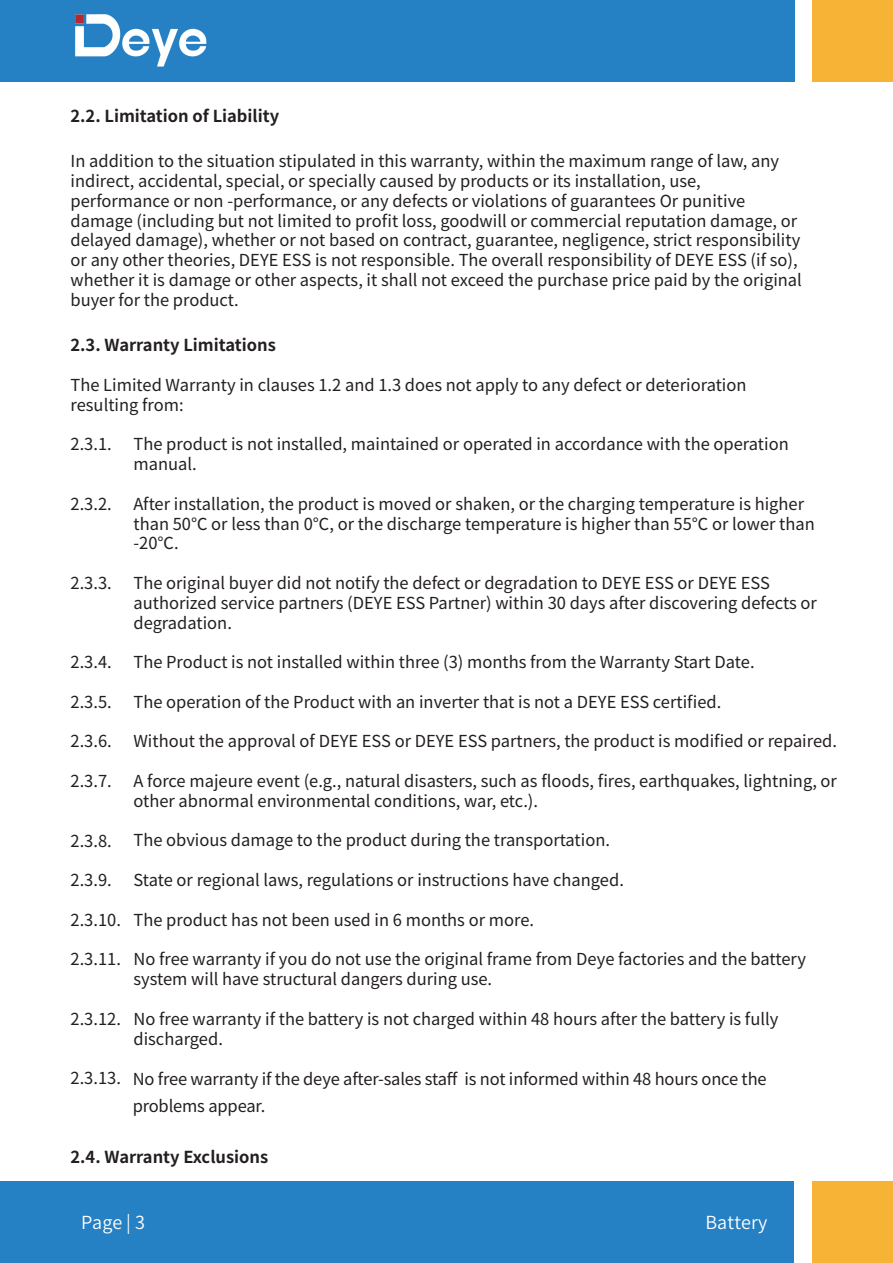
<style>
.page{position:relative;width:893px;height:1263px;background:#fff}
.page>*{position:absolute;margin:0;border:0;box-sizing:border-box;transform-origin:0 0}
.t1{font:18px "Source Han Sans CN";letter-spacing:.01em;color:#fff}
.t2{font:16.5px/19.8px "Source Han Sans CN";color:#231f20}
.t3{font:700 16.5px "Source Han Sans CN";color:#231f20}
</style>
<div class="page">
<div style="left:0;top:1182px;width:794px;height:81px;background:#2580c4"></div>
<div style="left:812px;top:1182px;width:81px;height:81px;background:#f6b335"></div>
<div style="left:0;top:0;width:794px;height:81px;background:#2580c4"></div>
<div style="left:813px;top:0;width:80px;height:81px;background:#f6b335"></div>
<img style="left:75px;top:14px;width:132px;height:53px">
<p class="t3" style="left:71px;top:106px;width:210px">2.2. Limitation of Liability</p>
<p class="t2" style="left:71px;top:152px;width:733px">In addition to the situation stipulated in this warranty, within the maximum range of law, any indirect, accidental, special, or specially caused by products or its installation, use, performance or non -performance, or any defects or violations of guarantees Or punitive damage (including but not limited to profit loss, goodwill or commercial reputation damage, or delayed damage), whether or not based on contract, guarantee, negligence, strict responsibility or any other theories, DEYE ESS is not responsible. The overall responsibility of DEYE ESS (if so), whether it is damage or other aspects, it shall not exceed the purchase price paid by the original buyer for the product.</p>
<p class="t3" style="left:71px;top:336px;width:207px">2.3. Warranty Limitations</p>
<p class="t2" style="left:71px;top:375px;width:677px">The Limited Warranty in clauses 1.2 and 1.3 does not apply to any defect or deterioration resulting from:</p>
<p class="t2" style="left:71px;top:435px;width:43px">2.3.1.</p>
<p class="t2" style="left:133px;top:435px;width:657px">The product is not installed, maintained or operated in accordance with the operation manual.</p>
<p class="t2" style="left:133px;top:494px;width:683px">After installation, the product is moved or shaken, or the charging temperature is higher than 50℃ or less than 0℃, or the discharge temperature is higher than 55℃ or lower than -20℃.</p>
<p class="t2" style="left:133px;top:573px;width:685px">The original buyer did not notify the defect or degradation to DEYE ESS or DEYE ESS authorized service partners (DEYE ESS Partner) within 30 days after discovering defects or degradation.</p>
<p class="t2" style="left:133px;top:653px;width:623px">The Product is not installed within three (3) months from the Warranty Start Date.</p>
<p class="t2" style="left:133px;top:692px;width:589px">The operation of the Product with an inverter that is not a DEYE ESS certified.</p>
<p class="t2" style="left:133px;top:732px;width:705px">Without the approval of DEYE ESS or DEYE ESS partners, the product is modified or repaired.</p>
<p class="t2" style="left:133px;top:771px;width:705px">A force majeure event (e.g., natural disasters, such as floods, fires, earthquakes, lightning, or other abnormal environmental conditions, war, etc.).</p>
<p class="t2" style="left:133px;top:831px;width:478px">The obvious damage to the product during the transportation.</p>
<p class="t2" style="left:133px;top:870px;width:492px">State or regional laws, regulations or instructions have changed.</p>
<p class="t2" style="left:133px;top:910px;width:402px">The product has not been used in 6 months or more.</p>
<p class="t2" style="left:133px;top:950px;width:674px">No free warranty if you do not use the original frame from Deye factories and the battery system will have structural dangers during use.</p>
<p class="t2" style="left:133px;top:1009px;width:646px">No free warranty if the battery is not charged within 48 hours after the battery is fully discharged.</p>
<p class="t2" style="left:133px;top:1065px;width:635px;line-height:27px">No free warranty if the deye after-sales staff is not informed within 48 hours once the problems appear.</p>
<p class="t2" style="left:71px;top:494px;width:43px">2.3.2.</p>
<p class="t2" style="left:71px;top:573px;width:43px">2.3.3.</p>
<p class="t2" style="left:71px;top:653px;width:43px">2.3.4.</p>
<p class="t2" style="left:71px;top:692px;width:43px">2.3.5.</p>
<p class="t2" style="left:71px;top:732px;width:43px">2.3.6.</p>
<p class="t2" style="left:71px;top:771px;width:43px">2.3.7.</p>
<p class="t2" style="left:71px;top:831px;width:43px">2.3.8.</p>
<p class="t2" style="left:71px;top:870px;width:43px">2.3.9.</p>
<p class="t2" style="left:71px;top:910px;width:52px">2.3.10.</p>
<p class="t2" style="left:71px;top:950px;width:52px">2.3.11.</p>
<p class="t2" style="left:71px;top:1009px;width:52px">2.3.12.</p>
<p class="t2" style="left:71px;top:1068px;width:52px">2.3.13.</p>
<p class="t3" style="left:71px;top:1148px;width:199px">2.4. Warranty Exclusions</p>
<p class="t1" style="left:81px;top:1212px;width:65px">Page | 3</p>
<p class="t1" style="left:705px;top:1212px;width:64px">Battery</p>
</div>
